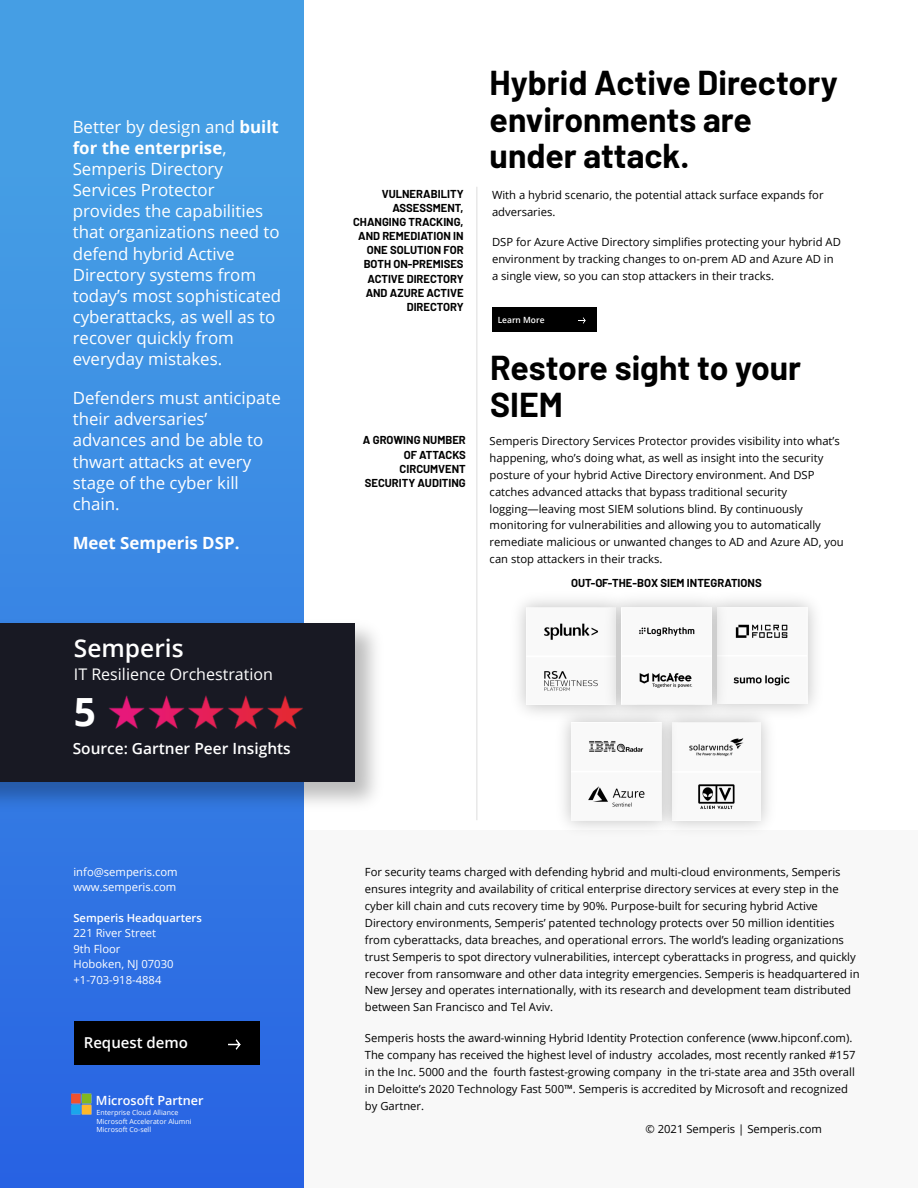
<style>
.page{position:relative;width:918px;height:1188px;background:#fff}
.page>*{position:absolute;margin:0;border:0;box-sizing:border-box;transform-origin:0 0}
.t1{font:700 38.85px "Open Sans";color:#fff}
.t2{font:700 33.75px/36.6px "Barlow";color:#000}
.t3{font:600 24.45px "Open Sans";color:#fff}
.t4{font:16.8px/21.1px "Open Sans";color:#fff}
.t5{font:700 16.8px "Open Sans";color:#fff}
.t6{font:16.05px "Open Sans";color:#fff}
.t7{font:600 15.45px "Open Sans";color:#fff}
.t8{font:600 15px "Open Sans";color:#fff}
.t9{font:600 12.6px "Open Sans";color:#fff}
.t10{font:11.25px/16.8px "Open Sans";color:#000}
.t11{font:700 11.25px/14.1px "Barlow";color:#000;text-align:right}
.t12{font:11.25px/15.5px "Open Sans";color:#fff}
.t13{font:600 11.25px "Open Sans";color:#fff}
.t14{font:600 8.55px "Open Sans";color:#fff}
.t15{font:7.05px/8.4px "Open Sans";color:#fff}
.s1{font-weight:700}
</style>
<div class="page">
<div style="left:73px;top:831px;width:845px;height:357px;background:#f8f8f8"></div>
<svg style="left:0;top:0;width:304px;height:1188px;background:#3986e3"></svg>
<img style="left:0;top:613px;width:376px;height:205px">
<div style="left:0;top:623px;width:355px;height:159px;background:#181923"></div>
<img style="left:71px;top:1091px;width:23px;height:27px">
<img style="left:527px;top:607px;width:71px;height:98px">
<hr style="left:476px;top:187px;width:1px;height:633px;background:#ddd">
<img style="left:734px;top:608px;width:73px;height:96px">
<img style="left:598px;top:595px;width:136px;height:105px">
<img style="left:621px;top:607px;width:90px;height:93px">
<img style="left:685px;top:723px;width:76px;height:97px">
<img style="left:548px;top:700px;width:137px;height:131px">
<img style="left:572px;top:723px;width:90px;height:97px">
<img style="left:109px;top:695px;width:194px;height:34px">
<div style="left:74px;top:1021px;width:185px;height:44px;background:#000"></div>
<svg style="left:228px;top:1039px;width:13px;height:11px"></svg>
<div style="left:492px;top:307px;width:104px;height:25px;background:#000"></div>
<svg style="left:579px;top:317px;width:7px;height:6px"></svg>
<p class="t4" style="left:73px;top:116px;width:210px">Better by design and <span class="s1">built for the enterprise</span>,<br>Semperis Directory<br>Services Protector provides the capabilities that organizations need to defend hybrid Active<br>Directory systems from today’s most sophisticated cyberattacks, as well as to recover quickly from everyday mistakes.</p>
<h3 class="t4" style="left:73px;top:387px;width:210px">Defenders must anticipate their adversaries’ advances and be able to thwart attacks at every stage of the cyber kill chain.</h3>
<h3 class="t5" style="left:73px;top:531px;width:168px">Meet Semperis DSP.</h3>
<h3 class="t3" style="left:74px;top:632px;width:111px">Semperis</h3>
<h3 class="t6" style="left:74px;top:663px;width:201px">IT Resilience Orchestration</h3>
<h1 class="t1" style="left:74px;top:684px;width:24px">5</h1>
<h3 class="t7" style="left:73px;top:738px;width:220px">Source: Gartner Peer Insights</h3>
<p class="t12" style="left:73px;top:864px;width:106px">info@semperis.com www.semperis.com</p>
<p class="t13" style="left:73px;top:910px;width:130px">Semperis Headquarters</p>
<p class="t12" style="left:73px;top:925px;width:102px">221 River Street<br>9th Floor<br>Hoboken, NJ 07030 +1-703-918-4884</p>
<h3 class="t8" style="left:84px;top:1033px;width:106px">Request demo</h3>
<p class="t9" style="left:96px;top:1092px;width:109px">Microsoft Partner</p>
<p class="t15" style="left:97px;top:1108px;width:97px">Enterprise Cloud Alliance<br>Microsoft Accelerator Alumni<br>Microsoft Co-sell</p>
<p class="t11" style="left:353px;top:186px;width:112px">VULNERABILITY<br>ASSESSMENT,<br>CHANGING TRACKING,<br>AND REMEDIATION IN<br>ONE SOLUTION FOR<br>BOTH ON-PREMISES<br>ACTIVE DIRECTORY<br>AND AZURE ACTIVE<br>DIRECTORY</p>
<p class="t11" style="left:363px;top:432px;width:104px">A GROWING NUMBER<br>OF ATTACKS<br>CIRCUMVENT<br>SECURITY AUDITING</p>
<h2 class="t2" style="left:490px;top:62px;width:350px">Hybrid Active Directory environments are under attack.</h2>
<p class="t10" style="left:492px;top:186px;width:333px">With a hybrid scenario, the potential attack surface expands for adversaries.</p>
<p class="t10" style="left:492px;top:234px;width:350px">DSP for Azure Active Directory simplifies protecting your hybrid AD environment by tracking changes to on-prem AD and Azure AD in a single view, so you can stop attackers in their tracks.</p>
<p class="t14" style="left:498px;top:314px;width:48px">Learn More</p>
<h2 class="t2" style="left:490px;top:347px;width:313px">Restore sight to your<br>SIEM</h2>
<p class="t10" style="left:490px;top:432px;width:356px">Semperis Directory Services Protector provides visibility into what’s happening, who’s doing what, as well as insight into the security posture of your hybrid Active Directory environment. And DSP catches advanced attacks that bypass traditional security logging—leaving most SIEM solutions blind. By continuously monitoring for vulnerabilities and allowing you to automatically remediate malicious or unwanted changes to AD and Azure AD, you can stop attackers in their tracks.</p>
<p class="t11" style="left:571px;top:575px;width:192px">OUT-OF-THE-BOX SIEM INTEGRATIONS</p>
<p class="t10" style="left:365px;top:864px;width:496px">For security teams charged with defending hybrid and multi-cloud environments, Semperis ensures integrity and availability of critical enterprise directory services at every step in the cyber kill chain and cuts recovery time by 90%. Purpose-built for securing hybrid Active Directory environments, Semperis’ patented technology protects over 50 million identities from cyberattacks, data breaches, and operational errors. The world’s leading organizations trust Semperis to spot directory vulnerabilities, intercept cyberattacks in progress, and quickly recover from ransomware and other data integrity emergencies. Semperis is headquartered in New Jersey and operates internationally, with its research and development team distributed between San Francisco and Tel Aviv.</p>
<p class="t10" style="left:365px;top:1029px;width:492px">Semperis hosts the award-winning Hybrid Identity Protection conference (www.hipconf.com).<br>The company has received the highest level of industry accolades, most recently ranked #157 in the Inc. 5000 and the fourth fastest-growing company in the tri-state area and 35th overall in Deloitte’s 2020 Technology Fast 500™. Semperis is accredited by Microsoft and recognized by Gartner.</p>
<p class="t10" style="left:645px;top:1120px;width:178px">© 2021 Semperis | Semperis.com</p>
</div>
